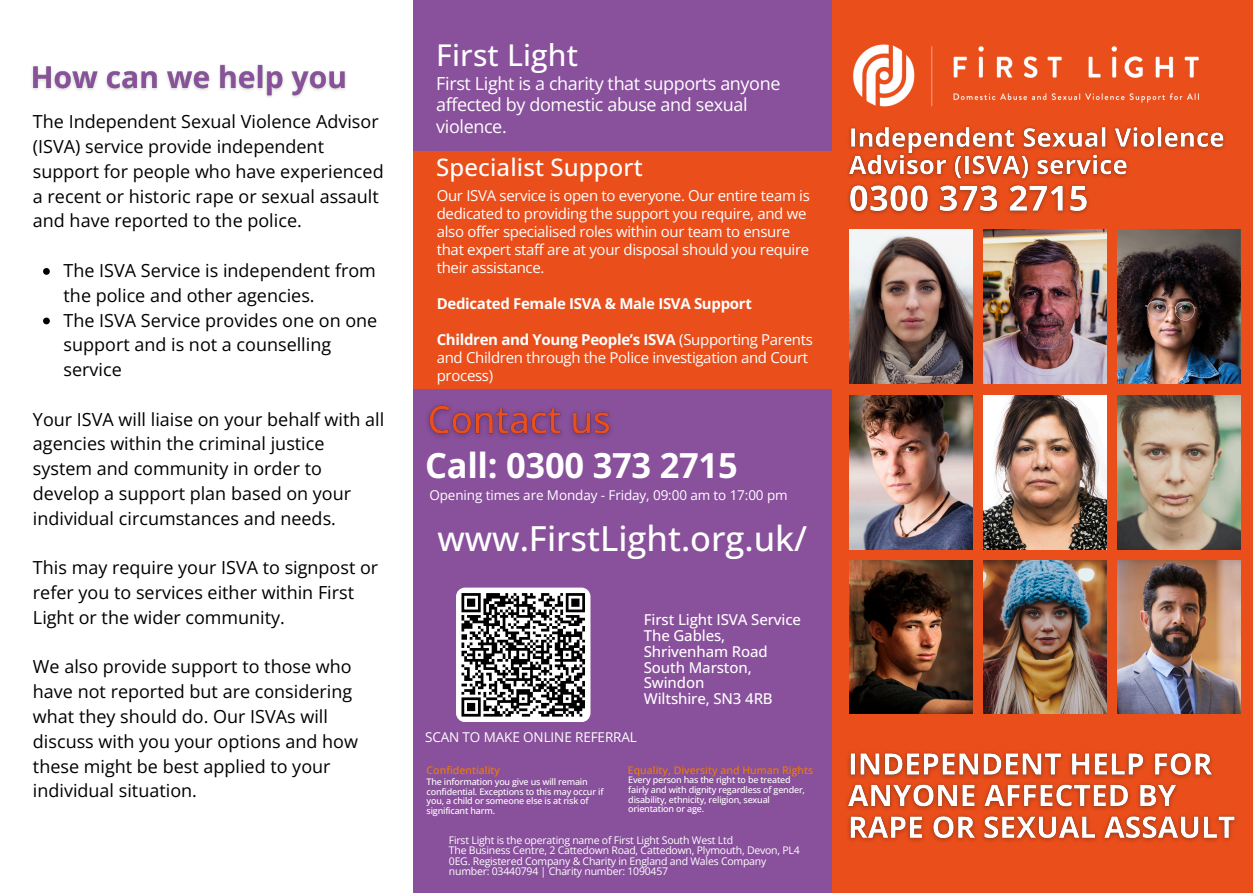
<style>
.page{position:relative;width:1253px;height:893px;background:#fff}
.page>*{position:absolute;margin:0;border:0;box-sizing:border-box;transform-origin:0 0}
.t1{font:500 34.5px "Open Sans";color:#fff}
.t2{font:700 34.5px "Open Sans";letter-spacing:-.005em;color:#fff}
.t3{font:500 30px "Open Sans";letter-spacing:.005em;color:#fff}
.t4{font:500 24px "Open Sans";letter-spacing:.005em;color:#fff}
.t5{font:18px/24.8px "Open Sans";color:#000}
.t6{font:18px/21.3px "Open Sans";letter-spacing:-.02em;color:#fff}
.t7{font:15px/18px "Open Sans";letter-spacing:-.02em;color:#fff}
.t8{font:500 15px "Open Sans";letter-spacing:-.005em;color:#fff}
.t9{font:700 15px "Open Sans";letter-spacing:-.02em;color:#fff}
.t10{font:13.5px "Open Sans";letter-spacing:-.005em;color:#fff}
.t11{font:10.5px/10.5px "Open Sans";letter-spacing:-.02em;color:#fff}
.t12{font:500 10.5px "Open Sans";letter-spacing:.005em;color:#ef7d00}
.t13{font:500 9px/9.8px "Open Sans";letter-spacing:-.02em;color:#fff}
.s1{font-weight:700}
</style>
<div class="page">
<div style="left:831px;top:0;width:421px;height:892px;background:#e94e1b"></div>
<img style="left:849px;top:229px;width:123px;height:155px">
<img style="left:983px;top:229px;width:123px;height:155px">
<img style="left:1117px;top:229px;width:123px;height:155px">
<img style="left:849px;top:395px;width:123px;height:154px">
<img style="left:983px;top:395px;width:123px;height:154px">
<img style="left:1117px;top:395px;width:123px;height:154px">
<img style="left:849px;top:560px;width:123px;height:153px">
<img style="left:983px;top:560px;width:123px;height:153px">
<img style="left:1117px;top:560px;width:123px;height:153px">
<img style="left:848px;top:126px;width:377px;height:88px">
<img style="left:847px;top:752px;width:389px;height:90px">
<img style="left:853px;top:44px;width:346px;height:63px">
<div style="left:413px;top:0;width:418px;height:892px;background:#89509b"></div>
<div style="left:413px;top:151px;width:424px;height:238px;background:#e94e1b"></div>
<img style="left:428px;top:405px;width:183px;height:32px">
<svg style="left:43px;top:268px;width:7px;height:7px"></svg>
<svg style="left:43px;top:317px;width:7px;height:7px"></svg>
<img style="left:32px;top:64px;width:314px;height:34px">
<div style="left:456px;top:587px;width:134px;height:134px;background:#fff;border-radius:9px"></div>
<svg style="left:461px;top:593px;width:124px;height:124px"></svg>
<p class="t5" style="left:33px;top:109px;width:352px">The Independent Sexual Violence Advisor (ISVA) service provide independent support for people who have experienced a recent or historic rape or sexual assault and have reported to the police.</p>
<p class="t5" style="left:64px;top:257px;width:314px">The ISVA Service is independent from the police and other agencies.</p>
<p class="t5" style="left:64px;top:307px;width:315px">The ISVA Service provides one on one support and is not a counselling service</p>
<p class="t5" style="left:33px;top:406px;width:353px">Your ISVA will liaise on your behalf with all agencies within the criminal justice system and community in order to develop a support plan based on your individual circumstances and needs.</p>
<p class="t5" style="left:33px;top:554px;width:347px">This may require your ISVA to signpost or refer you to services either within First<br>Light or the wider community.</p>
<p class="t5" style="left:33px;top:653px;width:326px">We also provide support to those who have not reported but are considering what they should do. Our ISVAs will discuss with you your options and how these might be best applied to your individual situation.</p>
<h5 class="t3" style="left:436px;top:34px;width:143px">First Light</h5>
<h3 class="t6" style="left:436px;top:72px;width:345px">First Light is a charity that supports anyone affected by domestic abuse and sexual violence.</h3>
<h5 class="t4" style="left:436px;top:151px;width:208px">Specialist Support</h5>
<p class="t7" style="left:436px;top:186px;width:374px">Our ISVA service is open to everyone. Our entire team is dedicated to providing the support you require, and we also offer specialised roles within our team to ensure that expert staff are at your disposal should you require their assistance.</p>
<p class="t9" style="left:436px;top:293px;width:316px">Dedicated Female ISVA &amp; Male ISVA Support</p>
<p class="t7" style="left:436px;top:330px;width:377px"><span class="s1">Children and Young People’s ISVA</span> (Supporting Parents and Children through the Police investigation and Court process)</p>
<h1 class="t2" style="left:425px;top:441px;width:314px">Call: 0300 373 2715</h1>
<p class="t10" style="left:429px;top:485px;width:360px">Opening times are Monday - Friday, 09:00 am to 17:00 pm</p>
<p class="t1" style="left:437px;top:513px;width:371px">www.FirstLight.org.uk/</p>
<p class="t8" style="left:643px;top:609px;width:159px">First Light ISVA Service</p>
<h6 class="t8" style="left:643px;top:624px;width:83px">The Gables,</h6>
<p class="t8" style="left:643px;top:640px;width:125px">Shrivenham Road</p>
<p class="t8" style="left:643px;top:656px;width:109px">South Marston,</p>
<p class="t8" style="left:643px;top:672px;width:62px">Swindon</p>
<p class="t8" style="left:643px;top:687px;width:130px">Wiltshire, SN3 4RB</p>
<p class="t10" style="left:425px;top:726px;width:213px">SCAN TO MAKE ONLINE REFERRAL</p>
<h5 class="t12" style="left:426px;top:762px;width:75px">Confidentiality</h5>
<h5 class="t13" style="left:426px;top:776px;width:178px">The information you give us will remain confidential. Exceptions to this may occur if you, a child or someone else is at risk of significant harm.</h5>
<p class="t12" style="left:627px;top:762px;width:187px">Equality, Diversity and Human Rights</p>
<h1 class="t13" style="left:628px;top:774px;width:178px">Every person has the right to be treated fairly and with dignity regardless of gender, disability, ethnicity, religion, sexual orientation or age.</h1>
<p class="t11" style="left:449px;top:834px;width:286px">First Light is the operating name of First Light South West Ltd</p>
<p class="t11" style="left:449px;top:844px;width:352px">The Business Centre, 2 Cattedown Road, Cattedown, Plymouth, Devon, PL4<br>0EG. Registered Company &amp; Charity in England and Wales Company number: 03440794 | Charity number: 1090457</p>
</div>
